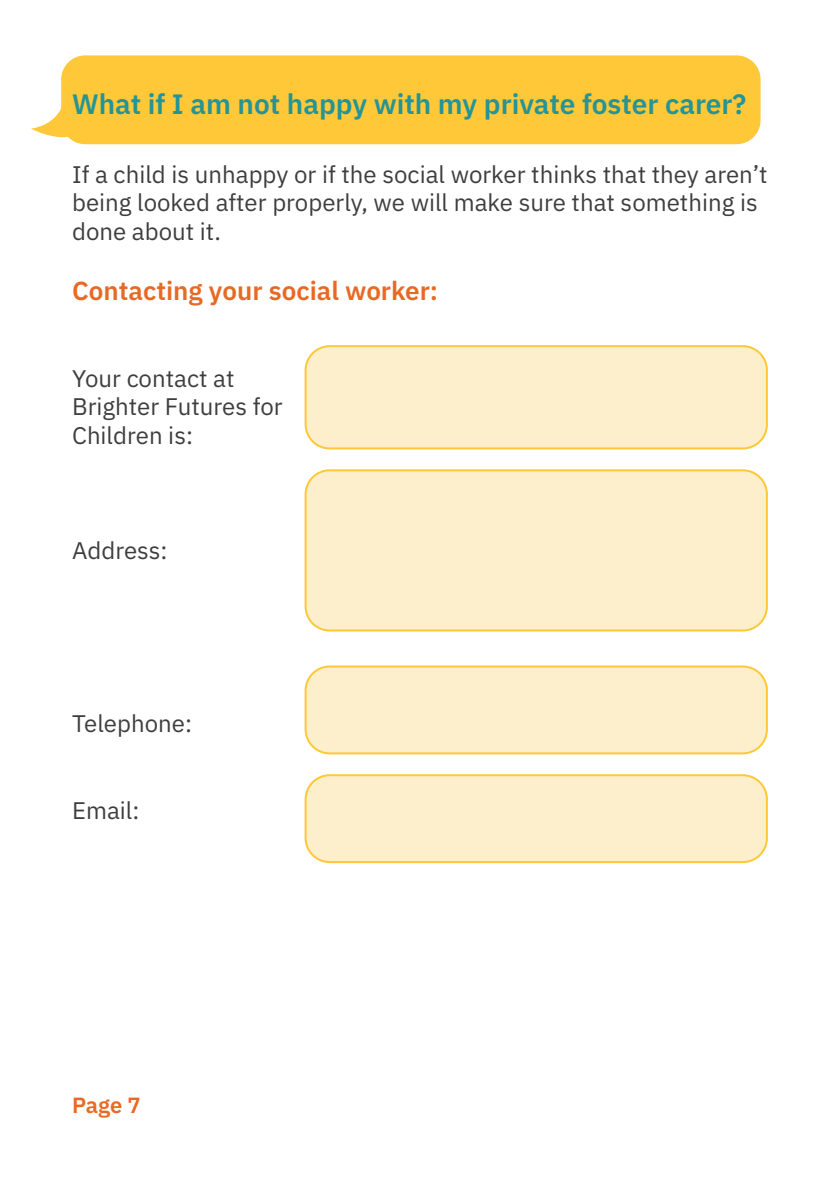
<style>
.page{position:relative;width:840px;height:1191px;background:#fff}
.page>*{position:absolute;margin:0;border:0;box-sizing:border-box;transform-origin:0 0}
.t1{font:600 28px "IBM Plex Sans";color:#249496}
.t2{font:600 26px "IBM Plex Sans";color:#e86924}
.t3{font:24px/28.8px "IBM Plex Sans";color:#3e3e3f}
.t4{font:600 22px "IBM Plex Sans";color:#e86924}
</style>
<div class="page">
<svg style="left:31px;top:109px;width:55px;height:36px"></svg>
<div style="left:61px;top:55px;width:699px;height:89px;background:#ffc838;border-radius:24px"></div>
<div style="left:305px;top:346px;width:461px;height:102px;background:#feefcc;border-radius:24px"></div>
<div style="left:304px;top:345px;width:463px;height:104px;border:2px solid #ffc838;border-radius:24px"></div>
<div style="left:305px;top:470px;width:461px;height:160px;background:#feefcc;border-radius:24px"></div>
<div style="left:304px;top:469px;width:463px;height:162px;border:2px solid #ffc838;border-radius:24px"></div>
<div style="left:305px;top:666px;width:461px;height:87px;background:#feefcc;border-radius:24px"></div>
<div style="left:304px;top:665px;width:463px;height:89px;border:2px solid #ffc838;border-radius:24px"></div>
<div style="left:305px;top:775px;width:461px;height:87px;background:#feefcc;border-radius:24px"></div>
<div style="left:304px;top:774px;width:463px;height:89px;border:2px solid #ffc838;border-radius:24px"></div>
<p class="t1" style="left:72px;top:82px;width:675px">What if I am not happy with my private foster carer?</p>
<p class="t3" style="left:72px;top:158px;width:696px">If a child is unhappy or if the social worker thinks that they aren’t being looked after properly, we will make sure that something is done about it.</p>
<p class="t2" style="left:72px;top:270px;width:367px">Contacting your social worker:</p>
<p class="t3" style="left:72px;top:362px;width:212px">Your contact at<br>Brighter Futures for<br>Children is:</p>
<p class="t3" style="left:72px;top:534px;width:97px">Address:</p>
<p class="t3" style="left:72px;top:707px;width:121px">Telephone:</p>
<p class="t3" style="left:72px;top:794px;width:69px">Email:</p>
<p class="t4" style="left:72px;top:1087px;width:70px">Page 7</p>
</div>
